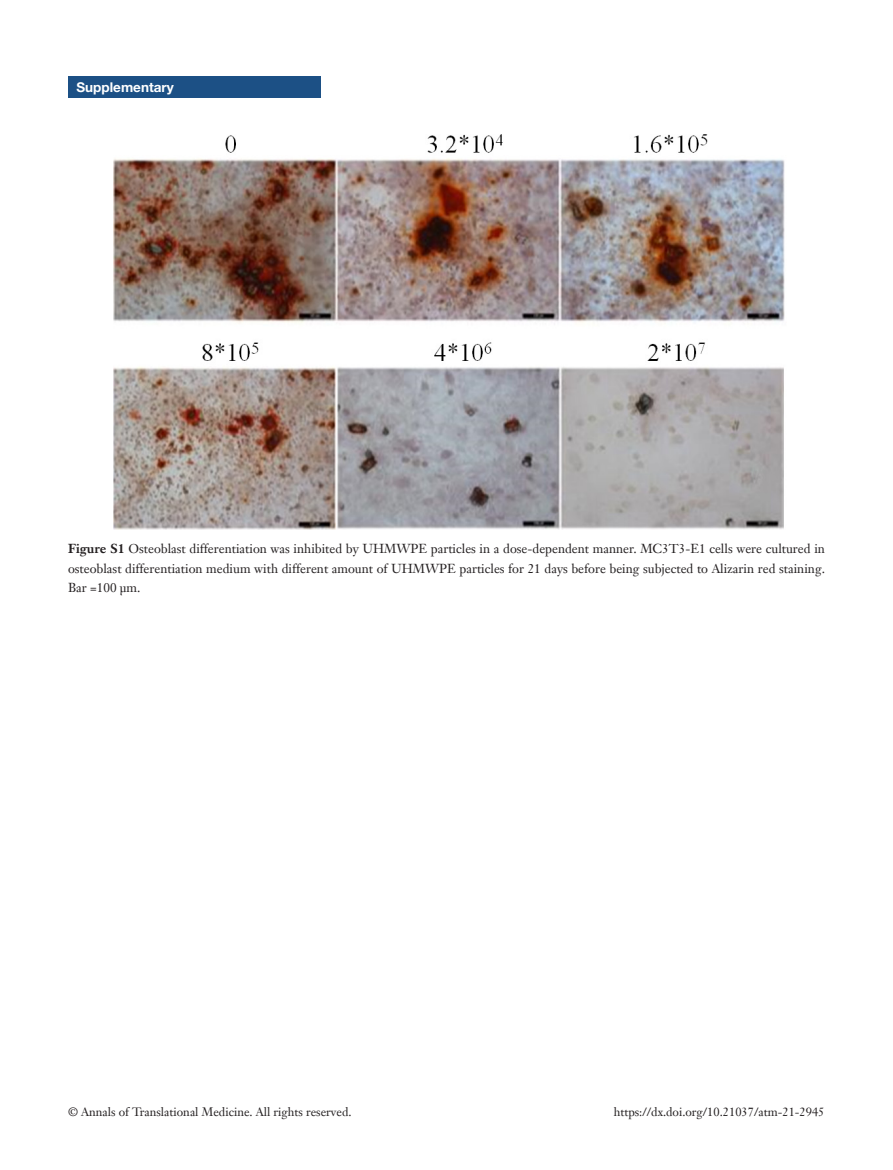
<style>
.page{position:relative;width:893px;height:1170px;background:#fff}
.page>*{position:absolute;margin:0;border:0;box-sizing:border-box;transform-origin:0 0}
.栏目{font:700 13.5px "Helvetica Neue LT Pro";color:#fff}
.t1{font:12.75px/19.5px "Janson Text LT";color:#231f20;text-align:justify}
.t2{font:12px "Janson Text LT";color:#231f20}
.s1{font-weight:700}
</style>
<div class="page">
<img style="left:114px;top:134px;width:671px;height:395px">
<div style="left:68px;top:77px;width:252px;height:21px;background:#1c5085"></div>
<p class="栏目" style="left:77px;top:79px;width:99px">Supplementary</p>
<p class="t1" style="left:68px;top:539px;width:758px"><span class="s1">Figure S1</span> Osteoblast differentiation was inhibited by UHMWPE particles in a dose-dependent manner. MC3T3-E1 cells were cultured in osteoblast differentiation medium with different amount of UHMWPE particles for 21 days before being subjected to Alizarin red staining.<br>Bar =100 μm.</p>
<p class="t2" style="left:68px;top:1104px;width:285px">© Annals of Translational Medicine. All rights reserved.</p>
<p class="t2" style="left:614px;top:1104px;width:212px">https://dx.doi.org/10.21037/atm-21-2945</p>
</div>
